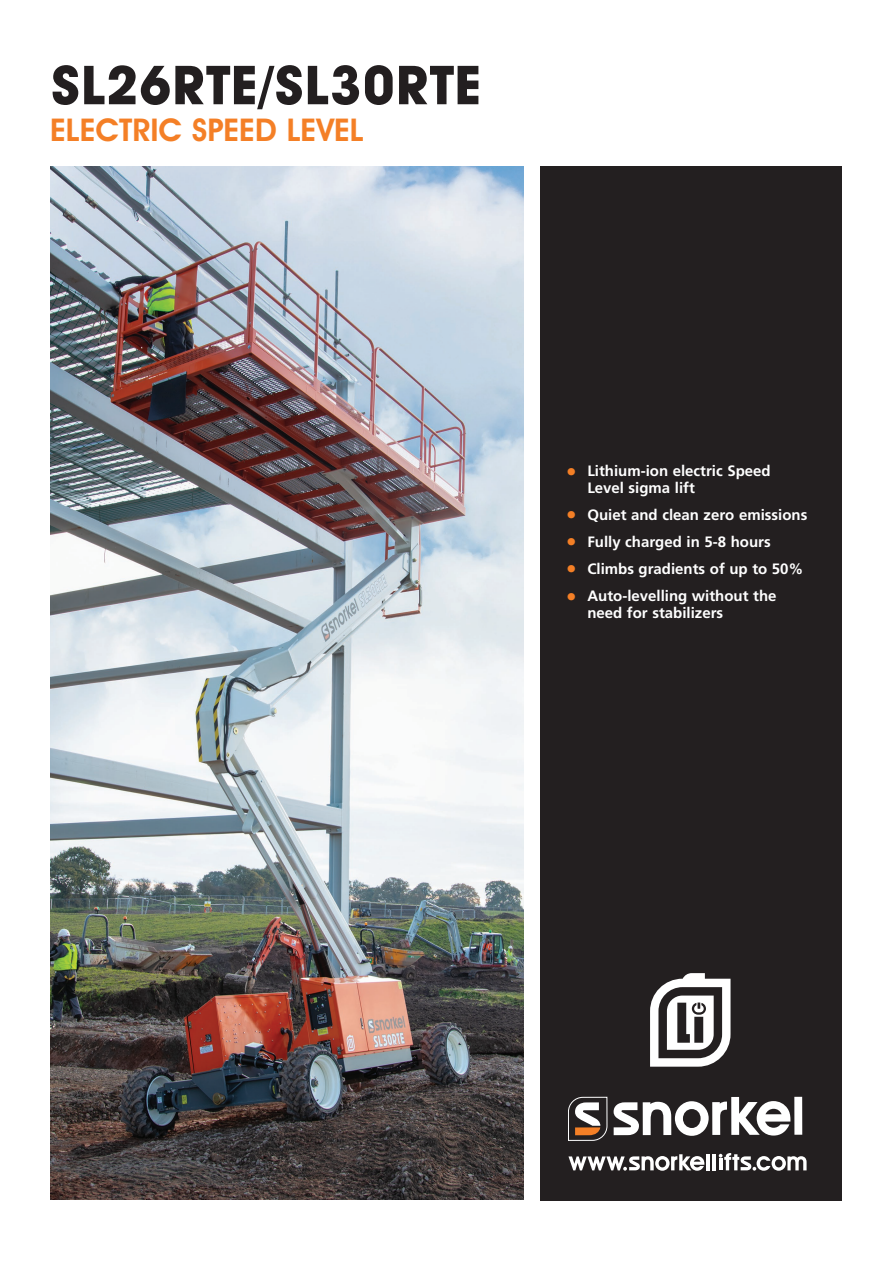
<style>
.page{position:relative;width:893px;height:1263px;background:#fff}
.page>*{position:absolute;margin:0;border:0;box-sizing:border-box;transform-origin:0 0}
.t1{font:700 54px "Avant Garde IT Cby BT";letter-spacing:.02em;color:#231f20}
.t2{font:600 31.5px "Avant Garde IT Cby BT";color:#f47f26}
.t3{font:700 15px/16.5px "Frutiger";color:#fff}
.s1{font-size:21px;color:#f47f26}
</style>
<div class="page">
<div style="left:540px;top:166px;width:301px;height:1034px;background:#231f20"></div>
<div style="left:794px;top:1097px;width:8px;height:38px;background:#fff"></div>
<svg style="left:614px;top:1097px;width:176px;height:39px"></svg>
<svg style="left:568px;top:1097px;width:39px;height:44px"></svg>
<img style="left:50px;top:167px;width:474px;height:1032px">
<hr style="left:706px;top:1154px;width:3px;height:16px;background:#fff">
<hr style="left:713px;top:1154px;width:3px;height:16px;background:#fff">
<svg style="left:568px;top:1154px;width:136px;height:17px"></svg>
<svg style="left:719px;top:1153px;width:88px;height:18px"></svg>
<svg style="left:650px;top:973px;width:80px;height:94px"></svg>
<p class="t1" style="left:51px;top:52px;width:432px">SL26RTE/SL30RTE</p>
<p class="t2" style="left:50px;top:111px;width:315px">ELECTRIC SPEED LEVEL</p>
<p class="t3" style="left:587px;top:463px;width:185px;text-indent:-21px"><span class="s1">•</span> Lithium-ion electric Speed<br>Level sigma lift</p>
<p class="t3" style="left:566px;top:506px;width:243px"><span class="s1">•</span> Quiet and clean zero emissions</p>
<p class="t3" style="left:566px;top:534px;width:206px"><span class="s1">•</span> Fully charged in 5-8 hours</p>
<p class="t3" style="left:566px;top:561px;width:239px"><span class="s1">•</span> Climbs gradients of up to 50%</p>
<p class="t3" style="left:587px;top:588px;width:191px;text-indent:-21px"><span class="s1">•</span> Auto-levelling without the need for stabilizers</p>
</div>
